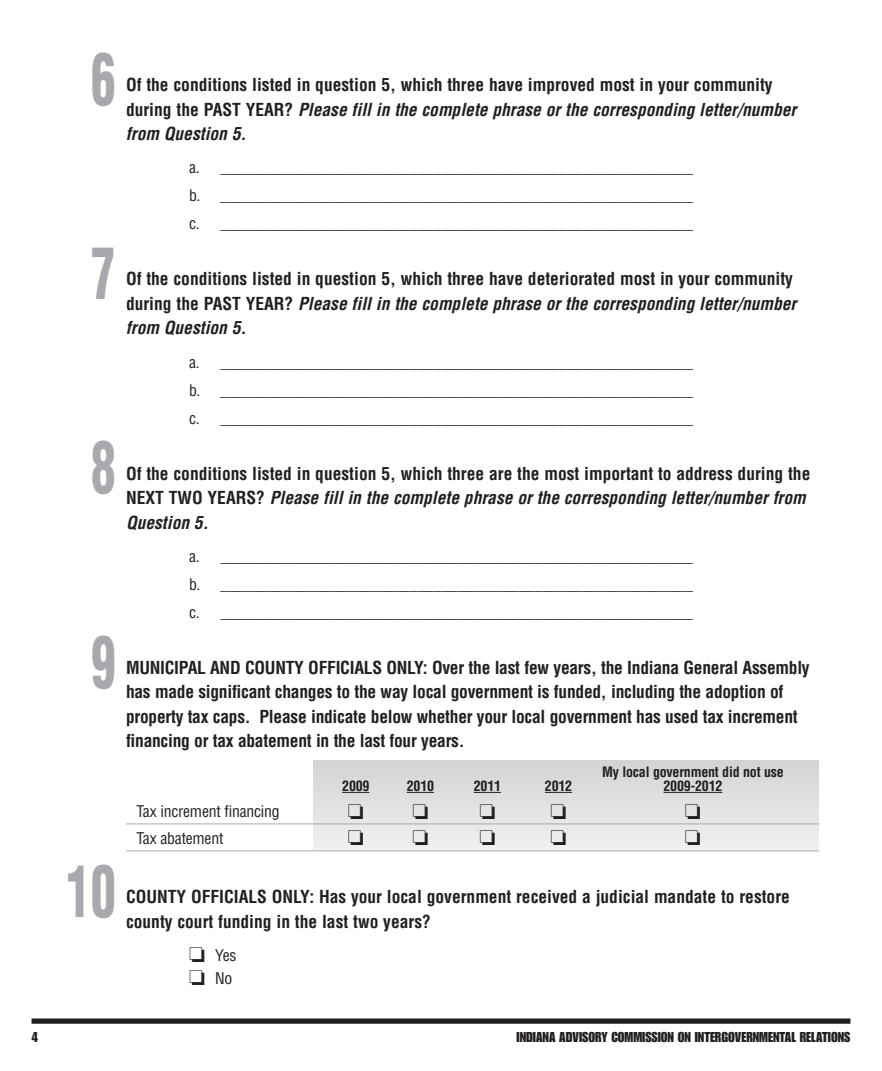
<style>
.page{position:relative;width:882px;height:1071px;background:#fff}
.page>*{position:absolute;margin:0;border:0;box-sizing:border-box;transform-origin:0 0}
.t1{font:900 condensed 70px "Helvetica";color:#a7a9ac;scale:.7 1}
.t2{font:700 condensed 17.5px/24.5px "Helvetica";color:#231f20}
.t3{font:condensed 15.75px/28px "Helvetica";letter-spacing:-.015em;color:#231f20;text-align:justify}
.t4{font:14px "Impact URWT";color:#231f20}
.t5{font:700 condensed 14px "Helvetica";letter-spacing:-.015em;color:#231f20}
.s1{font-style:italic}
</style>
<div class="page">
<div style="left:32px;top:1018px;width:818px;height:6px;background:#231f20"></div>
<div style="left:313px;top:760px;width:506px;height:91px;background:linear-gradient(to bottom,#d2d3d5,#f0f1f1)"></div>
<svg style="left:342px;top:792px;width:27px;height:1px"></svg>
<svg style="left:407px;top:792px;width:27px;height:1px"></svg>
<svg style="left:474px;top:792px;width:27px;height:1px"></svg>
<svg style="left:545px;top:792px;width:27px;height:1px"></svg>
<hr style="left:664px;top:792px;width:58px;height:1px;background:#231f20">
<hr style="left:126px;top:824px;width:693px;height:1px;background:#a7a9ac">
<hr style="left:126px;top:851px;width:693px;height:1px;background:#a7a9ac">
<svg style="left:349px;top:804px;width:79px;height:15px"></svg>
<svg style="left:480px;top:804px;width:15px;height:15px"></svg>
<svg style="left:551px;top:804px;width:15px;height:15px"></svg>
<svg style="left:686px;top:804px;width:14px;height:15px"></svg>
<svg style="left:349px;top:831px;width:79px;height:14px"></svg>
<svg style="left:480px;top:831px;width:15px;height:14px"></svg>
<svg style="left:551px;top:831px;width:15px;height:14px"></svg>
<svg style="left:686px;top:831px;width:14px;height:14px"></svg>
<h1 class="t1" style="left:91px;top:52px;width:36px">6</h1>
<h1 class="t1" style="left:91px;top:247px;width:36px">7</h1>
<h1 class="t1" style="left:91px;top:441px;width:36px">8</h1>
<h1 class="t1" style="left:91px;top:635px;width:36px">9</h1>
<h1 class="t1" style="left:67px;top:864px;width:71px">10</h1>
<p class="t2" style="left:126px;top:74px;width:675px">Of the conditions listed in question 5, which three have improved most in your community<br>d u r i n g t h e PA S T Y E A R ? <span class="s1">Please fill in the complete phrase or the corresponding letter/number from Question 5.</span></p>
<p class="t3" style="left:189px;top:155px;width:505px">a. ____________________________________________________________ b. ____________________________________________________________ c. ____________________________________________________________</p>
<p class="t2" style="left:126px;top:268px;width:675px">Of the conditions listed in question 5, which three have deteriorated most in your community d u r i n g t h e PA S T Y E A R ? <span class="s1">Please fill in the complete phrase or the corresponding letter/number from Question 5.</span></p>
<p class="t3" style="left:189px;top:349px;width:505px">a. ____________________________________________________________ b. ____________________________________________________________ c. ____________________________________________________________</p>
<p class="t2" style="left:126px;top:462px;width:686px;text-align:justify">Of the conditions listed in question 5, which three are the most important to address during the N E X T T W O Y E A R S ? <span class="s1">Please fill in the complete phrase or the corresponding letter/number from Question 5.</span></p>
<p class="t3" style="left:189px;top:543px;width:505px">a. ____________________________________________________________ b. ____________________________________________________________ c. ____________________________________________________________</p>
<p class="t2" style="left:126px;top:657px;width:685px">MUNICIPAL AND COUNTY OFFICIALS ONLY: Over the last few years, the Indiana General Assembly has made significant changes to the way local government is funded, including the adoption of property tax caps. Please indicate below whether your local government has used tax increment financing or tax abatement in the last four years.</p>
<p class="t5" style="left:602px;top:766px;width:183px">My local government did not use</p>
<p class="t5" style="left:342px;top:780px;width:29px">2009</p>
<p class="t5" style="left:407px;top:780px;width:29px">2010</p>
<p class="t5" style="left:474px;top:780px;width:29px">2011</p>
<p class="t5" style="left:545px;top:780px;width:29px">2012</p>
<p class="t5" style="left:664px;top:780px;width:60px">2009-2012</p>
<p class="t3" style="left:136px;top:799px;width:145px">Tax increment financing</p>
<p class="t3" style="left:136px;top:825px;width:88px">Tax abatement</p>
<p class="t2" style="left:126px;top:886px;width:665px">COUNTY OFFICIALS ONLY: Has your local government received a judicial mandate to restore county court funding in the last two years?</p>
<p class="t3" style="left:189px;top:942px;width:49px">□ Yes</p>
<p class="t3" style="left:189px;top:965px;width:45px">□ No</p>
<p class="t4" style="left:31px;top:1029px;width:8px">4</p>
<p class="t4" style="left:517px;top:1029px;width:335px">INDIANA ADVISORY COMMISSION ON INTERGOVERNMENTAL RELATIONS</p>
</div>
